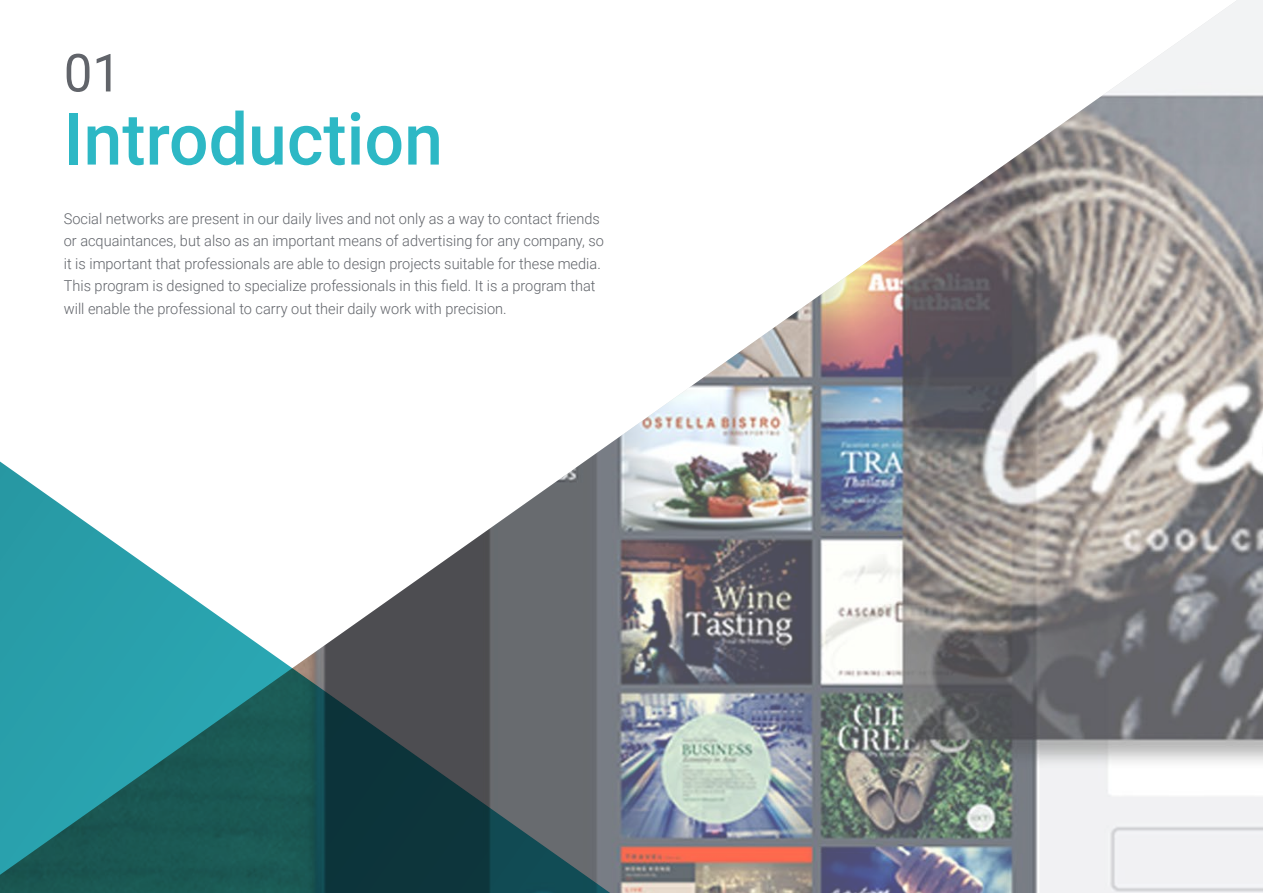
<style>
.page{position:relative;width:1263px;height:893px;background:#fff}
.page>*{position:absolute;margin:0;border:0;box-sizing:border-box;transform-origin:0 0}
.t1{font:500 72px "Roboto";color:#2db8c5}
.t2{font:52.5px "Roboto";color:#61646a}
.t3{font:300 15px/22.5px "Roboto";color:#61646a}
</style>
<div class="page">
<img style="left:606px;top:0;width:657px;height:893px">
<svg style="left:0;top:446px;width:640px;height:447px"></svg>
<h2 class="t2" style="left:64px;top:36px;width:59px">01</h2>
<h1 class="t1" style="left:64px;top:89px;width:381px">Introduction</h1>
<p class="t3" style="left:64px;top:207px;width:542px">Social networks are present in our daily lives and not only as a way to contact friends or acquaintances, but also as an important means of advertising for any company, so it is important that professionals are able to design projects suitable for these media.<br>This program is designed to specialize professionals in this field. It is a program that will enable the professional to carry out their daily work with precision.</p>
</div>
